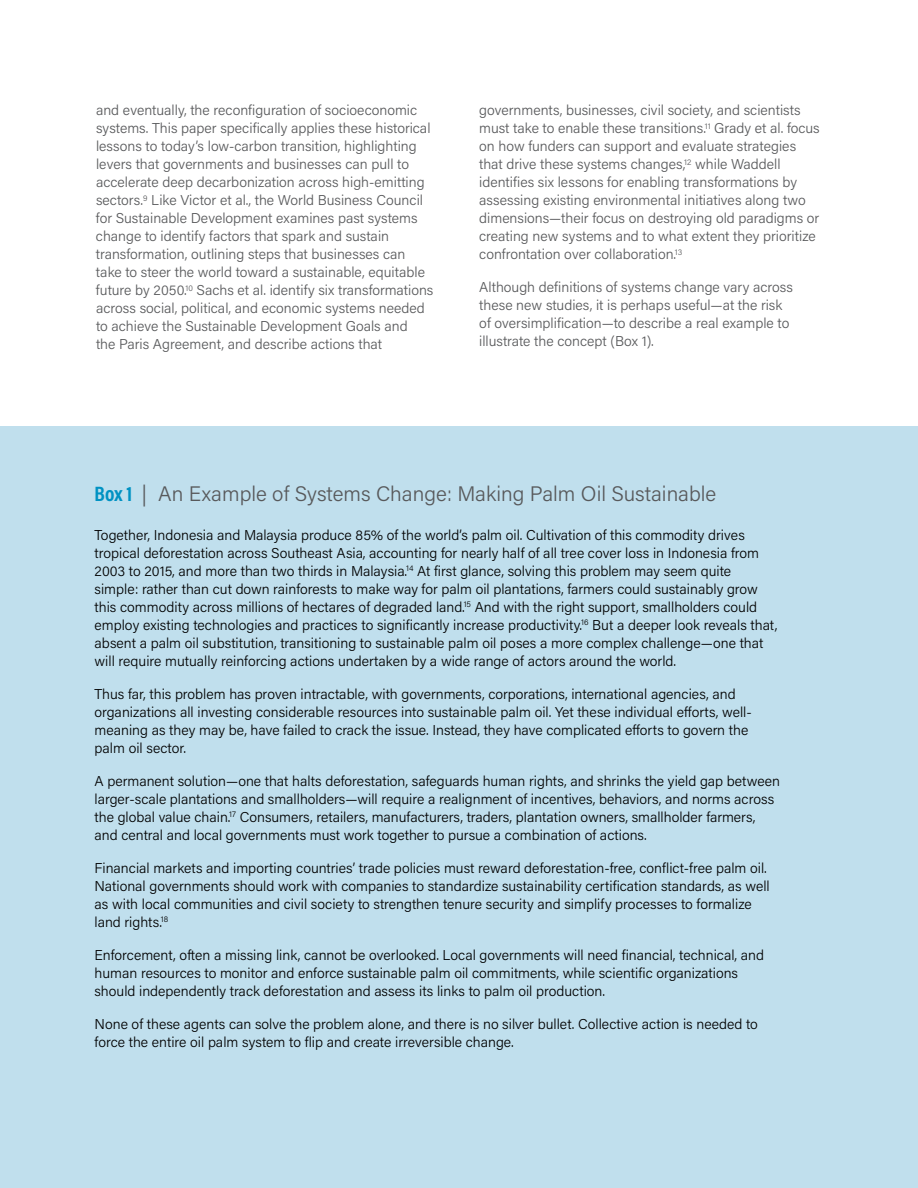
<style>
.page{position:relative;width:918px;height:1188px;background:#fff}
.page>*{position:absolute;margin:0;border:0;box-sizing:border-box;transform-origin:0 0}
.t1{font:300 21px "Acumin Pro";color:#58595b}
.t2{font:300 14.25px/18px "Acumin Pro";color:#000}
.t3{font:300 14.25px/18px "Acumin Pro";color:#58595b}
.s1{font-family:"Acumin Pro Cond";font-weight:700;color:#0092c3}
</style>
<div class="page">
<div style="left:0;top:427px;width:918px;height:761px;background:#c0dfed"></div>
<p class="t3" style="left:96px;top:101px;width:339px">and eventually, the reconfiguration of socioeconomic systems. This paper specifically applies these historical lessons to today’s low-carbon transition, highlighting levers that governments and businesses can pull to accelerate deep decarbonization across high-emitting sectors.<sup>9</sup> Like Victor et al., the World Business Council for Sustainable Development examines past systems change to identify factors that spark and sustain transformation, outlining steps that businesses can take to steer the world toward a sustainable, equitable future by 2050.<sup>10</sup> Sachs et al. identify six transformations across social, political, and economic systems needed to achieve the Sustainable Development Goals and<br>the Paris Agreement, and describe actions that</p>
<p class="t3" style="left:479px;top:101px;width:342px">governments, businesses, civil society, and scientists must take to enable these transitions.<sup>11</sup> Grady et al. focus on how funders can support and evaluate strategies that drive these systems changes,<sup>12</sup> while Waddell identifies six lessons for enabling transformations by assessing existing environmental initiatives along two dimensions—their focus on destroying old paradigms or creating new systems and to what extent they prioritize confrontation over collaboration.<sup>13</sup></p>
<p class="t3" style="left:479px;top:278px;width:315px">Although definitions of systems change vary across these new studies, it is perhaps useful—at the risk of oversimplification—to describe a real example to illustrate the concept (Box 1).</p>
<h1 class="t1" style="left:95px;top:479px;width:623px"><span class="s1">Box 1</span> | An Example of Systems Change: Making Palm Oil Sustainable</h1>
<p class="t2" style="left:95px;top:525px;width:684px">Together, Indonesia and Malaysia produce 85% of the world’s palm oil. Cultivation of this commodity drives tropical deforestation across Southeast Asia, accounting for nearly half of all tree cover loss in Indonesia from 2003 to 2015, and more than two thirds in Malaysia.<sup>14</sup> At first glance, solving this problem may seem quite simple: rather than cut down rainforests to make way for palm oil plantations, farmers could sustainably grow this commodity across millions of hectares of degraded land.<sup>15</sup> And with the right support, smallholders could employ existing technologies and practices to significantly increase productivity.<sup>16</sup> But a deeper look reveals that, absent a palm oil substitution, transitioning to sustainable palm oil poses a more complex challenge—one that will require mutually reinforcing actions undertaken by a wide range of actors around the world.</p>
<p class="t2" style="left:95px;top:684px;width:659px">Thus far, this problem has proven intractable, with governments, corporations, international agencies, and organizations all investing considerable resources into sustainable palm oil. Yet these individual efforts, well&shy;meaning as they may be, have failed to crack the issue. Instead, they have complicated efforts to govern the palm oil sector.</p>
<p class="t2" style="left:95px;top:771px;width:687px">A permanent solution—one that halts deforestation, safeguards human rights, and shrinks the yield gap between larger-scale plantations and smallholders—will require a realignment of incentives, behaviors, and norms across the global value chain.<sup>17</sup> Consumers, retailers, manufacturers, traders, plantation owners, smallholder farmers, and central and local governments must work together to pursue a combination of actions.</p>
<p class="t2" style="left:95px;top:858px;width:677px">Financial markets and importing countries’ trade policies must reward deforestation-free, conflict-free palm oil.<br>National governments should work with companies to standardize sustainability certification standards, as well as with local communities and civil society to strengthen tenure security and simplify processes to formalize land rights.<sup>18</sup></p>
<p class="t2" style="left:95px;top:945px;width:671px">Enforcement, often a missing link, cannot be overlooked. Local governments will need financial, technical, and human resources to monitor and enforce sustainable palm oil commitments, while scientific organizations should independently track deforestation and assess its links to palm oil production.</p>
<p class="t2" style="left:95px;top:1014px;width:665px">None of these agents can solve the problem alone, and there is no silver bullet. Collective action is needed to force the entire oil palm system to flip and create irreversible change.</p>
</div>
